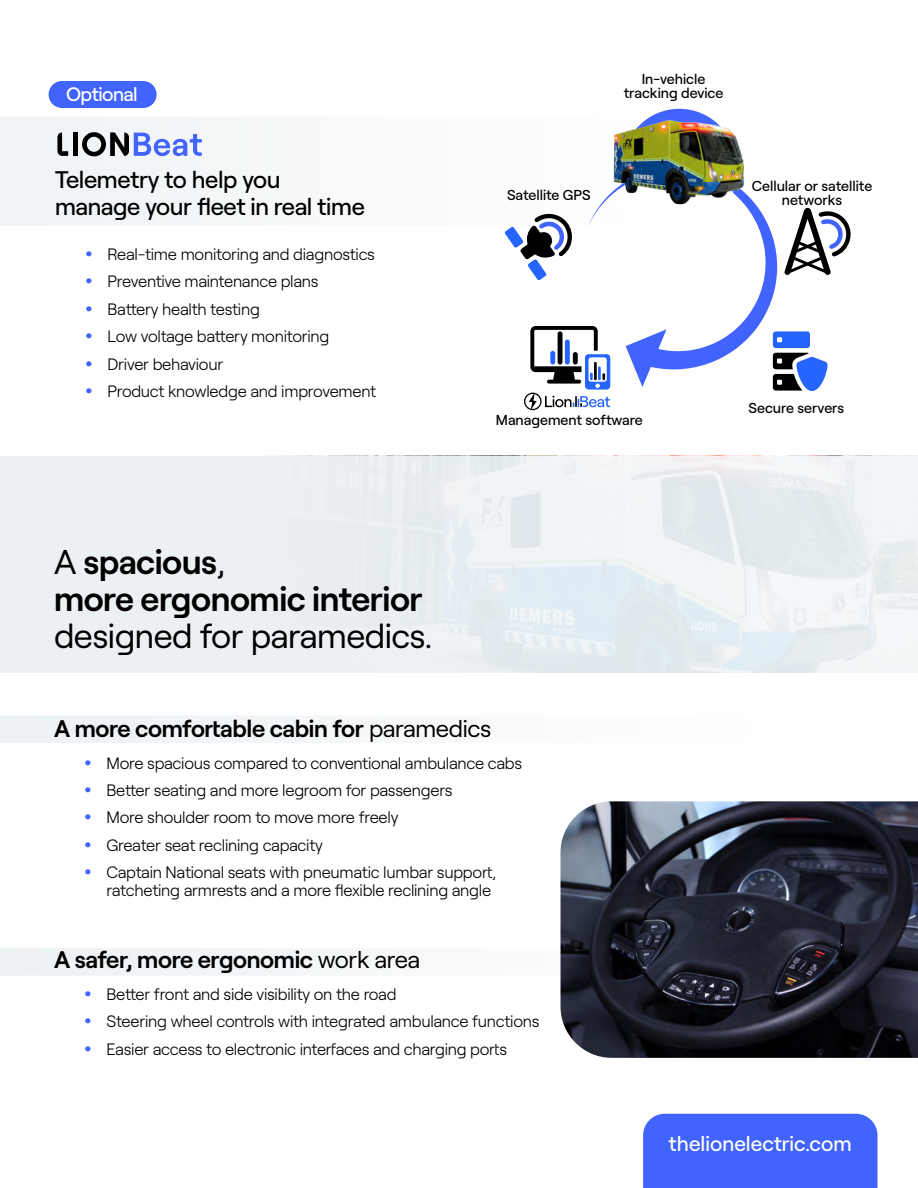
<style>
.page{position:relative;width:918px;height:1188px;background:#fff}
.page>*{position:absolute;margin:0;border:0;box-sizing:border-box;transform-origin:0 0}
.t1{font:600 34.35px/36.9px "Roobert LE";letter-spacing:-.015em;color:#000}
.t2{font:34.35px "Roobert LE";letter-spacing:-.015em;color:#000}
.t3{font:600 24px "Roobert LE";letter-spacing:-.015em;color:#000}
.t4{font:500 24px/27px "Roobert LE";letter-spacing:-.015em;color:#000}
.t5{font:500 21px "Roobert LE";color:#fff}
.t6{font:500 19.5px "Roobert LE";letter-spacing:-.03em;color:#fff}
.t7{font:300 16.5px/18px "Roobert LE";letter-spacing:-.015em;color:#000;text-align:right}
.t8{font:500 14.4px/13.5px "Roobert LE";color:#000;text-align:center}
.s1{font-family:"Arial";font-weight:700;font-size:18px;color:#4164ff}
.s2{font-weight:400}
</style>
<div class="page">
<div style="left:0;top:716px;width:345px;height:27px;background:#f0f4f6"></div>
<div style="left:0;top:948px;width:561px;height:28px;background:#f3f6f8"></div>
<div style="left:0;top:117px;width:244px;height:109px;background:#f2f5f7"></div>
<div style="left:643px;top:1114px;width:235px;height:74px;background:#4164ff"></div>
<img style="left:561px;top:801px;width:357px;height:257px">
<div style="left:0;top:456px;width:918px;height:216px;background:#ebf0f3"></div>
<img style="left:613px;top:109px;width:131px;height:58px">
<svg style="left:505px;top:167px;width:346px;height:243px"></svg>
<div style="left:49px;top:81px;width:108px;height:27px;background:#4164ff;border-radius:14px"></div>
<div style="left:73px;top:132px;width:5px;height:24px;background:#000"></div>
<svg style="left:57px;top:133px;width:11px;height:23px"></svg>
<svg style="left:82px;top:132px;width:120px;height:24px"></svg>
<p class="t6" style="left:66px;top:79px;width:73px">Optional</p>
<h2 class="t4" style="left:55px;top:164px;width:311px">Telemetry to help you manage your fleet in real time</h2>
<p class="t7" style="left:86px;top:244px;width:291px"><span class="s1">•</span> Real-time monitoring and diagnostics</p>
<p class="t7" style="left:86px;top:271px;width:234px"><span class="s1">•</span> Preventive maintenance plans</p>
<p class="t7" style="left:86px;top:299px;width:175px"><span class="s1">•</span> Battery health testing</p>
<p class="t7" style="left:86px;top:326px;width:245px"><span class="s1">•</span> Low voltage battery monitoring</p>
<p class="t7" style="left:86px;top:354px;width:139px"><span class="s1">•</span> Driver behaviour</p>
<p class="t7" style="left:86px;top:381px;width:292px"><span class="s1">•</span> Product knowledge and improvement</p>
<h1 class="t1" style="left:54px;top:541px;width:370px"><span class="s2">A</span> spacious<span class="s2">,<br></span>more ergonomic interior</h1>
<h1 class="t2" style="left:54px;top:610px;width:380px">designed for paramedics.</h1>
<p class="t8" style="left:624px;top:71px;width:101px">In-vehicle tracking device</p>
<p class="t8" style="left:507px;top:187px;width:85px">Satellite GPS</p>
<p class="t8" style="left:752px;top:178px;width:122px">Cellular or satellite networks</p>
<p class="t8" style="left:496px;top:412px;width:148px">Management software</p>
<p class="t8" style="left:749px;top:400px;width:97px">Secure servers</p>
<h2 class="t3" style="left:54px;top:710px;width:439px">A more comfortable cabin for <span class="s2">paramedics</span></h2>
<p class="t7" style="left:85px;top:753px;width:439px"><span class="s1">•</span> More spacious compared to conventional ambulance cabs</p>
<p class="t7" style="left:85px;top:780px;width:369px"><span class="s1">•</span> Better seating and more legroom for passengers</p>
<p class="t7" style="left:85px;top:807px;width:315px"><span class="s1">•</span> More shoulder room to move more freely</p>
<p class="t7" style="left:85px;top:835px;width:240px"><span class="s1">•</span> Greater seat reclining capacity</p>
<p class="t7" style="left:85px;top:862px;width:413px"><span class="s1">•</span> Captain National seats with pneumatic lumbar support, ratcheting armrests and a more flexible reclining angle</p>
<h2 class="t3" style="left:54px;top:941px;width:368px">A safer, more ergonomic <span class="s2">work area</span></h2>
<p class="t7" style="left:85px;top:984px;width:313px"><span class="s1">•</span> Better front and side visibility on the road</p>
<p class="t7" style="left:85px;top:1011px;width:456px"><span class="s1">•</span> Steering wheel controls with integrated ambulance functions</p>
<p class="t7" style="left:85px;top:1039px;width:424px"><span class="s1">•</span> Easier access to electronic interfaces and charging ports</p>
<p class="t5" style="left:669px;top:1127px;width:185px">thelionelectric.com</p>
</div>
